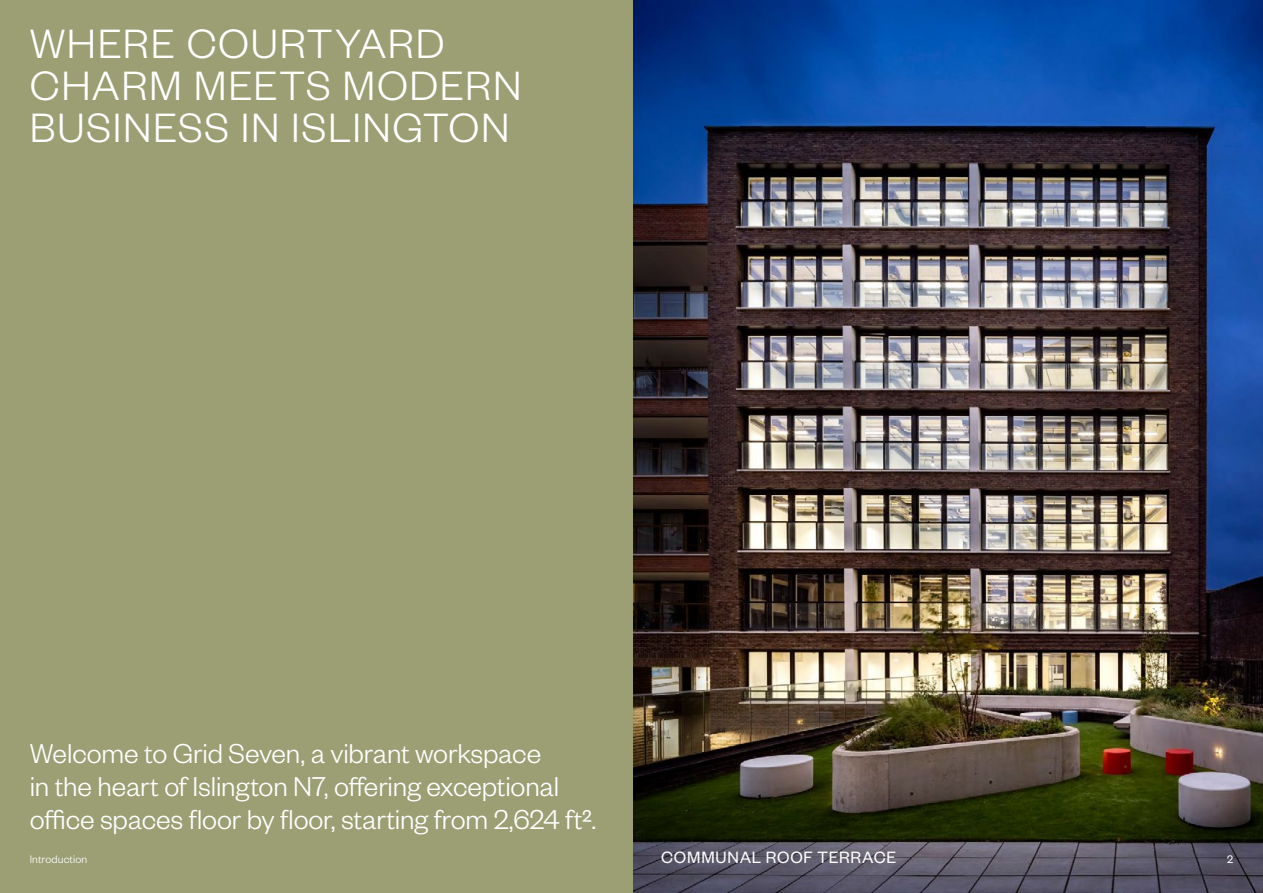
<style>
.page{position:relative;width:1263px;height:893px;background:#fff}
.page>*{position:absolute;margin:0;border:0;box-sizing:border-box;transform-origin:0 0}
.t1{font:300 45px/42px "Founders Grotesk";letter-spacing:.035em;color:#fff}
.t2{font:300 30px/33px "Founders Grotesk";letter-spacing:-.005em;color:#fff}
.t3{font:18px "Founders Grotesk";letter-spacing:.04em;color:#fff}
.t4{font:300 12px "Founders Grotesk";letter-spacing:.01em;color:#fff}
.t5{font:12px "Founders Grotesk";color:#fff}
</style>
<div class="page">
<img style="left:632px;top:0;width:631px;height:893px">
<div style="left:0;top:0;width:632px;height:893px;background:#9b9f73"></div>
<h1 class="t1" style="left:30px;top:21px;width:493px">WHERE COURTYARD<br>CHARM MEETS MODERN<br>BUSINESS IN ISLINGTON</h1>
<p class="t2" style="left:30px;top:736px;width:568px">Welcome to Grid Seven, a vibrant workspace<br>in the heart of Islington N7, offering exceptional office spaces floor by floor, starting from 2,624 ft².</p>
<p class="t4" style="left:30px;top:852px;width:59px">Introduction</p>
<p class="t3" style="left:661px;top:846px;width:237px">COMMUNAL ROOF TERRACE</p>
<p class="t5" style="left:1227px;top:852px;width:8px">2</p>
</div>
